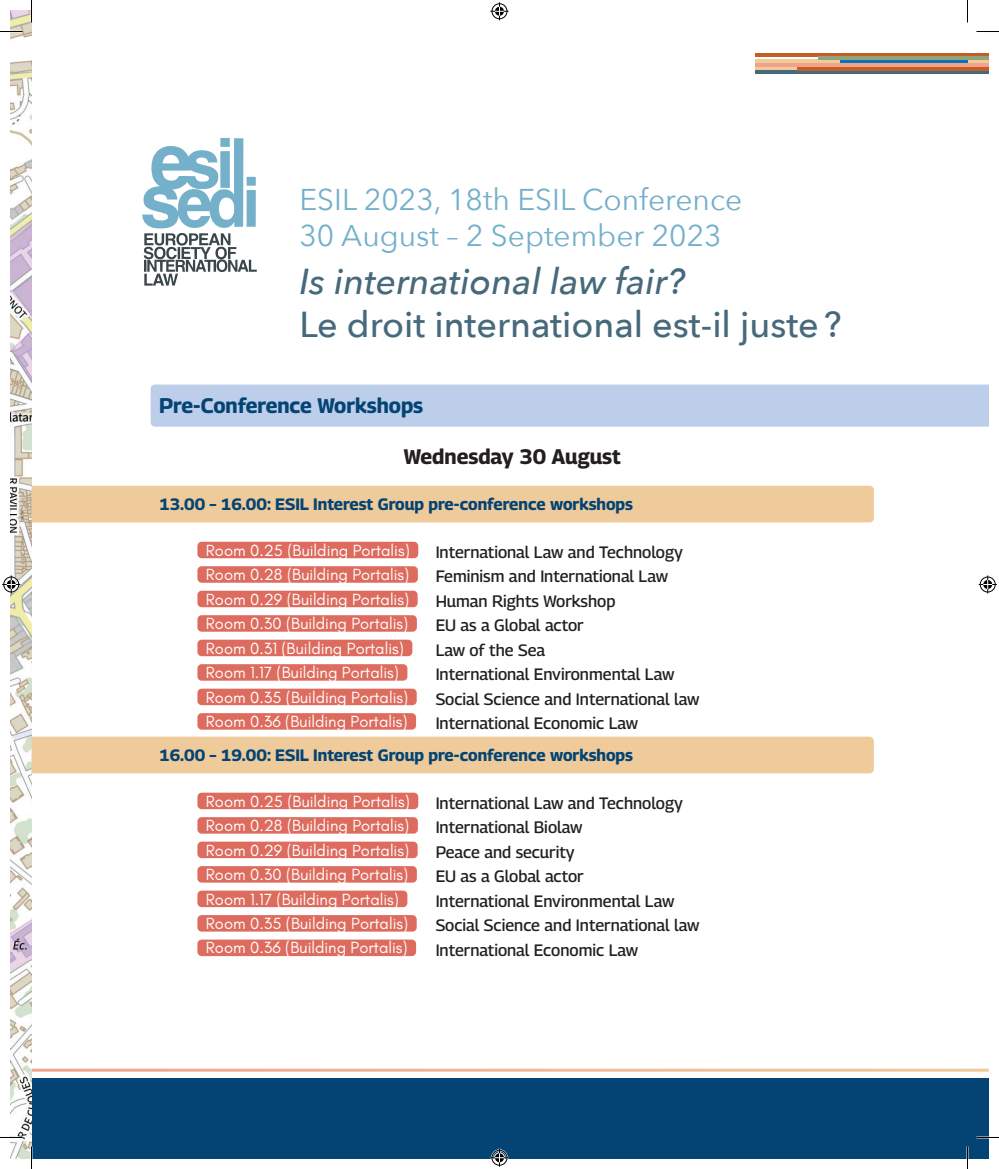
<style>
.page{position:relative;width:999px;height:1169px;background:#fff}
.page>*{position:absolute;margin:0;border:0;box-sizing:border-box;transform-origin:0 0}
.t1{font:500 36px "Avenir Next";color:#46697b}
.t2{font:italic 500 36px "Avenir Next";color:#46697b}
.t3{font:30px "Avenir Next";color:#74b0cb}
.Titre_1R{font:700 21px "Georama";color:#044474}
.DATE1{font:700 21px "Georama";letter-spacing:-.005em;color:#231f20}
.ROOM{font:16.5px "Glacial Indifference";color:#fff}
.FORUM{font:500 16.5px "Georama";color:#231f20}
.Titre_2R{font:700 16.5px "Georama";color:#044474}
</style>
<div class="page">
<div style="left:32px;top:1077px;width:956px;height:81px;background:#044474"></div>
<hr style="left:754px;top:53px;width:234px;height:3px;background:#c35f26">
<div style="left:754px;top:60px;width:234px;height:14px;background:#efcb9b"></div>
<hr style="left:818px;top:56px;width:170px;height:4px;background:#92a37b">
<svg style="left:754px;top:70px;width:234px;height:4px"></svg>
<hr style="left:840px;top:60px;width:128px;height:3px;background:#0873bb">
<hr style="left:797px;top:67px;width:191px;height:3px;background:#c35f26">
<hr style="left:754px;top:63px;width:234px;height:4px;background:#f2a18a">
<img style="left:10px;top:10px;width:22px;height:1148px">
<div style="left:151px;top:384px;width:837px;height:42px;background:#bccee9"></div>
<div style="left:32px;top:486px;width:841px;height:36px;background:#efcb9b"></div>
<div style="left:32px;top:736px;width:841px;height:37px;background:#efcb9b"></div>
<div style="left:197px;top:542px;width:221px;height:16px;background:#dd6c5f;border-radius:4px"></div>
<div style="left:197px;top:566px;width:221px;height:16px;background:#dd6c5f;border-radius:4px"></div>
<div style="left:197px;top:590px;width:220px;height:17px;background:#dd6c5f;border-radius:4px"></div>
<div style="left:197px;top:615px;width:220px;height:16px;background:#dd6c5f;border-radius:4px"></div>
<div style="left:197px;top:639px;width:215px;height:17px;background:#dd6c5f;border-radius:4px"></div>
<div style="left:197px;top:664px;width:210px;height:16px;background:#dd6c5f;border-radius:4px"></div>
<div style="left:197px;top:688px;width:219px;height:17px;background:#dd6c5f;border-radius:4px"></div>
<div style="left:197px;top:713px;width:219px;height:16px;background:#dd6c5f;border-radius:4px"></div>
<div style="left:197px;top:792px;width:221px;height:17px;background:#dd6c5f;border-radius:4px"></div>
<div style="left:197px;top:817px;width:221px;height:16px;background:#dd6c5f;border-radius:4px"></div>
<div style="left:197px;top:841px;width:220px;height:17px;background:#dd6c5f;border-radius:4px"></div>
<div style="left:197px;top:866px;width:220px;height:16px;background:#dd6c5f;border-radius:4px"></div>
<div style="left:197px;top:890px;width:210px;height:17px;background:#dd6c5f;border-radius:4px"></div>
<div style="left:197px;top:915px;width:219px;height:16px;background:#dd6c5f;border-radius:4px"></div>
<div style="left:197px;top:939px;width:219px;height:17px;background:#dd6c5f;border-radius:4px"></div>
<svg style="left:142px;top:138px;width:115px;height:148px"></svg>
<hr style="left:0;top:1136px;width:22px;height:2px;background:#fff">
<hr style="left:976px;top:1136px;width:22px;height:2px;background:#fff">
<hr style="left:966px;top:1146px;width:2px;height:23px;background:#fff">
<svg style="left:0;top:31px;width:22px;height:1px"></svg>
<svg style="left:976px;top:31px;width:22px;height:1px"></svg>
<svg style="left:0;top:1137px;width:22px;height:1px"></svg>
<svg style="left:976px;top:1137px;width:22px;height:1px"></svg>
<svg style="left:31px;top:0;width:1px;height:23px"></svg>
<svg style="left:31px;top:1146px;width:1px;height:23px"></svg>
<svg style="left:967px;top:0;width:1px;height:23px"></svg>
<svg style="left:967px;top:1146px;width:1px;height:23px"></svg>
<svg style="left:490px;top:2px;width:18px;height:18px"></svg>
<svg style="left:490px;top:1148px;width:18px;height:18px"></svg>
<svg style="left:2px;top:575px;width:18px;height:18px"></svg>
<svg style="left:978px;top:575px;width:18px;height:18px"></svg>
<p class="t3" style="left:299px;top:175px;width:444px">ESIL 2023, 18th ESIL Conference</p>
<p class="t3" style="left:299px;top:211px;width:423px">30 August – 2 September 2023</p>
<p class="t2" style="left:299px;top:251px;width:387px">Is international law fair?</p>
<p class="t1" style="left:299px;top:294px;width:543px">Le droit international est-il juste?</p>
<p class="Titre_1R" style="left:159px;top:391px;width:265px">Pre-Conference Workshops</p>
<p class="DATE1" style="left:404px;top:441px;width:218px">Wednesday 30 August</p>
<p class="Titre_2R" style="left:159px;top:492px;width:475px">13.00 – 16.00: ESIL Interest Group pre-conference workshops</p>
<p class="ROOM" style="left:206px;top:541px;width:205px">Room 0.25 (Building Portalis)</p>
<p class="FORUM" style="left:435px;top:540px;width:249px">International Law and Technology</p>
<p class="ROOM" style="left:206px;top:565px;width:205px">Room 0.28 (Building Portalis)</p>
<p class="FORUM" style="left:435px;top:564px;width:234px">Feminism and International Law</p>
<p class="ROOM" style="left:206px;top:590px;width:205px">Room 0.29 (Building Portalis)</p>
<p class="FORUM" style="left:435px;top:589px;width:181px">Human Rights Workshop</p>
<p class="ROOM" style="left:206px;top:614px;width:204px">Room 0.30 (Building Portalis)</p>
<p class="FORUM" style="left:435px;top:613px;width:149px">EU as a Global actor</p>
<p class="ROOM" style="left:206px;top:639px;width:199px">Room 0.31 (Building Portalis)</p>
<p class="FORUM" style="left:435px;top:638px;width:111px">Law of the Sea</p>
<p class="ROOM" style="left:206px;top:663px;width:194px">Room 1.17 (Building Portalis)</p>
<p class="FORUM" style="left:435px;top:662px;width:240px">International Environmental Law</p>
<p class="ROOM" style="left:206px;top:688px;width:204px">Room 0.35 (Building Portalis)</p>
<p class="FORUM" style="left:435px;top:687px;width:265px">Social Science and International law</p>
<p class="ROOM" style="left:206px;top:712px;width:203px">Room 0.36 (Building Portalis)</p>
<p class="FORUM" style="left:435px;top:711px;width:204px">International Economic Law</p>
<p class="Titre_2R" style="left:159px;top:743px;width:475px">16.00 – 19.00: ESIL Interest Group pre-conference workshops</p>
<p class="ROOM" style="left:206px;top:791px;width:205px">Room 0.25 (Building Portalis)</p>
<p class="FORUM" style="left:435px;top:791px;width:249px">International Law and Technology</p>
<p class="ROOM" style="left:206px;top:816px;width:205px">Room 0.28 (Building Portalis)</p>
<p class="FORUM" style="left:435px;top:815px;width:148px">International Biolaw</p>
<p class="ROOM" style="left:206px;top:840px;width:205px">Room 0.29 (Building Portalis)</p>
<p class="FORUM" style="left:435px;top:839px;width:140px">Peace and security</p>
<p class="ROOM" style="left:206px;top:865px;width:204px">Room 0.30 (Building Portalis)</p>
<p class="FORUM" style="left:435px;top:864px;width:149px">EU as a Global actor</p>
<p class="ROOM" style="left:206px;top:889px;width:194px">Room 1.17 (Building Portalis)</p>
<p class="FORUM" style="left:435px;top:888px;width:240px">International Environmental Law</p>
<p class="ROOM" style="left:206px;top:914px;width:204px">Room 0.35 (Building Portalis)</p>
<p class="FORUM" style="left:435px;top:913px;width:265px">Social Science and International law</p>
<p class="ROOM" style="left:206px;top:938px;width:203px">Room 0.36 (Building Portalis)</p>
<p class="FORUM" style="left:435px;top:937px;width:204px">International Economic Law</p>
</div>
